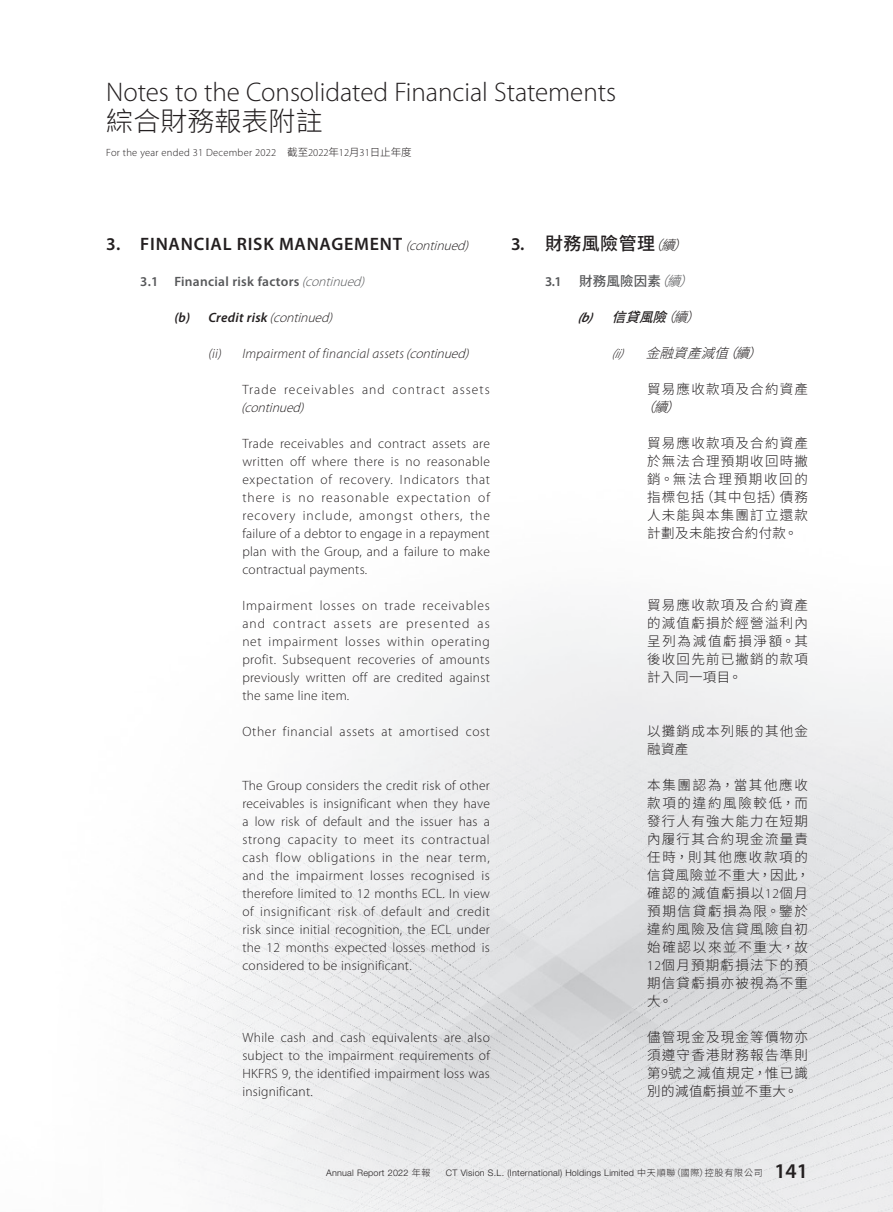
<style>
.page{position:relative;width:893px;height:1212px;background:#fff}
.page>*{position:absolute;margin:0;border:0;box-sizing:border-box;transform-origin:0 0}
.t1{font:300 27px "Myriad Pro";letter-spacing:-.005em;color:#231f20}
.t2{font:300 27px "Source Han Sans TC";color:#231f20}
.t3{font:600 21px "Myriad Pro";color:#231f20}
.Heading_1{font:600 18px "Myriad Pro";letter-spacing:.04em;color:#231f20}
.C_Heading_1{font:500 18px "Source Han Sans TC";letter-spacing:.02em;color:#231f20}
.Body_Text{font:300 13.5px/18px "Myriad Pro";letter-spacing:.015em;color:#231f20;text-align:justify}
.C_Body_Text{font:300 13.5px/18px "Source Han Sans TC";letter-spacing:.09em;color:#231f20;text-align:justify}
.Heading_5{font:300 13.5px/18px "Myriad Pro";letter-spacing:.075em;color:#231f20}
.Heading_4{font:italic 300 13.5px "Myriad Pro";letter-spacing:.02em;color:#231f20}
.Heading_6{font:300 13.5px "Myriad Pro";letter-spacing:.045em;color:#231f20}
.Heading_2{font:600 13.5px "Myriad Pro";letter-spacing:.02em;color:#57585a}
.Heading_3{font:italic 600 13.5px "Myriad Pro";letter-spacing:.02em;color:#231f20}
.C_Heading_5{font:300 13.5px/18px "Source Han Sans TC";letter-spacing:.09em;color:#231f20}
.C_Heading_6{font:300 13.5px/18px "Source Han Sans TC";letter-spacing:.09em;color:#231f20}
.C_Heading_3{font:italic 500 13.5px "Source Han Sans TC";color:#231f20}
.C_Heading_2{font:500 13.5px "Source Han Sans TC";letter-spacing:.01em;color:#57585a}
.C_Heading_4{font:italic 300 13.5px "Source Han Sans TC";color:#231f20}
.C_Heading_4-2{font:italic 300 13.5px "Myriad Pro";color:#231f20}
.C_Heading_2-2{font:600 13.5px "Myriad Pro";color:#57585a}
.t4{font:300 10.5px "Myriad Pro";letter-spacing:.02em;color:#231f20}
.t5{font:300 9px "Helvetica Neue LT Std";letter-spacing:.025em;color:#231f20}
.s1{font-family:"Source Han Sans TC"}
.s2{font-weight:300;font-style:italic;font-size:13.5px}
.s3{font-weight:300;font-style:italic}
.s4{font-weight:300}
.s5{font-style:inherit}
.s6{font-style:italic}
.s7{font-family:"Myriad Pro";font-weight:600}
.s8{font-family:"Myriad Pro"}
</style>
<div class="page">
<img style="left:151px;top:619px;width:742px;height:593px">
<h1 class="t1" style="left:106px;top:76px;width:511px">Notes to the Consolidated Financial Statements</h1>
<h1 class="t2" style="left:106px;top:106px;width:218px">綜合財務報表附註</h1>
<p class="t4" style="left:106px;top:146px;width:307px">For the year ended 31 December 2022 <span class="s1">截至</span>2022<span class="s1">年</span>12<span class="s1">月</span>31<span class="s1">日止年度</span></p>
<p class="Heading_1" style="left:106px;top:232px;width:368px">3. FINANCIAL RISK MANAGEMENT <span class="s2">(continued)</span></p>
<p class="Heading_2" style="left:140px;top:273px;width:230px">3.1 Financial risk factors <span class="s3">(continued)</span></p>
<p class="Heading_3" style="left:174px;top:309px;width:163px">(b) Cre di t ris k <span class="s4">(continued)</span></p>
<p class="Heading_4" style="left:208px;top:345px;width:15px">(ii)</p>
<p class="Heading_4" style="left:242px;top:345px;width:232px">Impairment of financial assets <span class="s5">(continued)</span></p>
<p class="Heading_5" style="left:241px;top:380px;width:250px">Trade receivables and contract assets <span class="s6">(continued)</span></p>
<p class="Body_Text" style="left:242px;top:434px;width:249px">Trade receivables and contract assets are written off where there is no reasonable expectation of recovery. Indicators that there is no reasonable expectation of recovery include, amongst others, the failure of a debtor to engage in a repayment plan with the Group, and a failure to make contractual payments.</p>
<p class="Body_Text" style="left:242px;top:596px;width:249px">Impairment losses on trade receivables and contract assets are presented as net impairment losses within operating profit. Subsequent recoveries of amounts previously written off are credited against the same line item.</p>
<p class="Heading_6" style="left:242px;top:723px;width:249px">Other financial assets at amortised cost</p>
<p class="Body_Text" style="left:242px;top:776px;width:249px">The Group considers the credit risk of other receivables is insignificant when they have a low risk of default and the issuer has a strong capacity to meet its contractual cash flow obligations in the near term, and the impairment losses recognised is therefore limited to 12 months ECL. In view of insignificant risk of default and credit risk since initial recognition, the ECL under the 12 months expected losses method is considered to be insignificant.</p>
<p class="Body_Text" style="left:242px;top:1028px;width:249px">While cash and cash equivalents are also subject to the impairment requirements of HKFRS 9, the identified impairment loss was insignificant.</p>
<p class="C_Heading_1" style="left:511px;top:233px;width:188px"><span class="s7">3.</span> 財務風險管理<span class="s2">（續）</span></p>
<p class="C_Heading_2-2" style="left:545px;top:273px;width:18px">3.1</p>
<p class="C_Heading_2" style="left:579px;top:273px;width:126px">財務風險因素<span class="s3">（續）</span></p>
<p class="C_Heading_3" style="left:578px;top:309px;width:134px"><span class="s7">(b)</span> 信貸風險<span class="s4">（續）</span></p>
<p class="C_Heading_4-2" style="left:612px;top:345px;width:14px">(ii)</p>
<p class="C_Heading_4" style="left:646px;top:345px;width:128px">金融資產減值（續）</p>
<p class="C_Heading_5" style="left:641px;top:380px;width:168px;text-indent:6px">貿易應收款項及合約資產<span class="s6">（續）</span></p>
<p class="C_Body_Text" style="left:647px;top:434px;width:162px">貿易應收款項及合約資產於無法合理預期收回時撇銷。無法合理預期收回的指標包括（其中包括）債務人未能與本集團訂立還款計劃及未能按合約付款。</p>
<p class="C_Body_Text" style="left:647px;top:596px;width:162px">貿易應收款項及合約資產的減值虧損於經營溢利內呈列為減值虧損淨額。其後收回先前已撇銷的款項計入同一項目。</p>
<p class="C_Heading_6" style="left:647px;top:722px;width:162px">以攤銷成本列賬的其他金融資產</p>
<p class="C_Body_Text" style="left:647px;top:776px;width:164px;text-align:left">本集團認為，當其他應收款項的違約風險較低，而發行人有強大能力在短期內履行其合約現金流量責任時，則其他應收款項的信貸風險並不重大，因此，確認的減值虧損以<span class="s8">12</span>個月預期信貸虧損為限。鑒於違約風險及信貸風險自初始確認以來並不重大，故<br><span class="s8">12</span>個月預期虧損法下的預期信貸虧損亦被視為不重大。</p>
<p class="C_Body_Text" style="left:647px;top:1028px;width:162px">儘管現金及現金等價物亦須遵守香港財務報告準則第<span class="s8">9</span>號之減值規定，惟已識別的減值虧損並不重大。</p>
<p class="t5" style="left:326px;top:1167px;width:106px">Annual Report 2022 <span class="s1">年報</span></p>
<p class="t5" style="left:446px;top:1167px;width:319px">CT Vision S.L. (International) Holdings Limited <span class="s1">中天順聯（國際）控股有限公司</span></p>
<h2 class="t3" style="left:774px;top:1157px;width:35px">141</h2>
</div>
